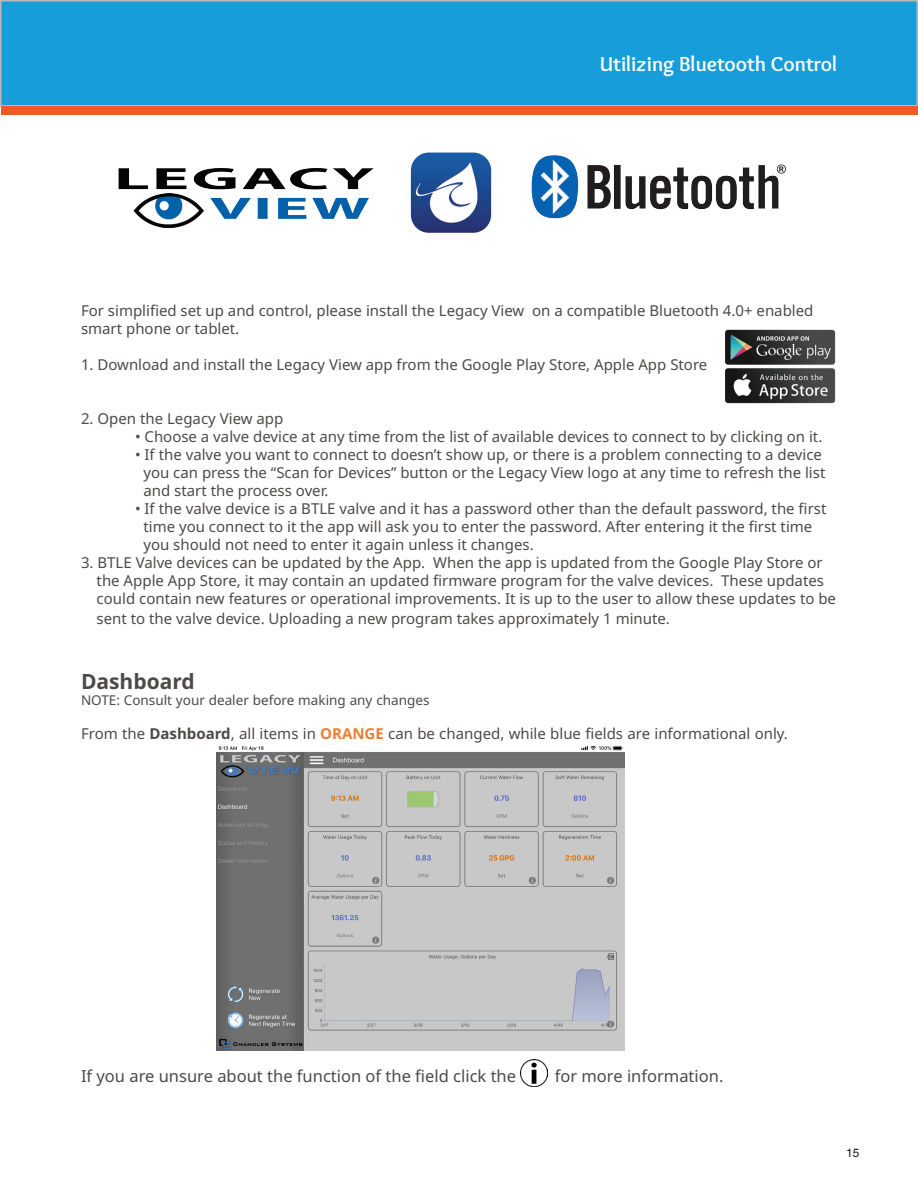
<style>
.page{position:relative;width:918px;height:1188px;background:#fff}
.page>*{position:absolute;margin:0;border:0;box-sizing:border-box;transform-origin:0 0}
.t1{font:700 21px "Overlock";color:#fffefb}
.t2{font:700 21px "Noto Sans";color:#4d4948}
.t3{font:16.5px "Noto Sans";color:#4d4948}
.t4{font:15px/18px "Noto Sans";color:#4d4948}
.t5{font:13.5px "Noto Sans";color:#4d4948}
.t6{font:12px "Helvetica";color:#231f20}
.s1{font-weight:700}
.s2{font-weight:700;color:#ed7d31}
</style>
<div class="page">
<div style="left:1px;top:1px;width:916px;height:105px;background:#179dd9"></div>
<div style="left:0;top:0;width:918px;height:106px;border:2px solid #b6b8b9"></div>
<div style="left:2px;top:106px;width:916px;height:9px;background:#f15927"></div>
<img style="left:118px;top:168px;width:255px;height:60px">
<img style="left:411px;top:153px;width:80px;height:80px">
<img style="left:531px;top:155px;width:255px;height:64px">
<img style="left:725px;top:329px;width:111px;height:75px">
<img style="left:216px;top:745px;width:408px;height:305px">
<img style="left:521px;top:1059px;width:27px;height:27px">
<p class="t1" style="left:600px;top:52px;width:239px">Utilizing Bluetooth Control</p>
<p class="t4" style="left:81px;top:302px;width:734px">For simplified set up and control, please install the Legacy View on a compatible Bluetooth 4.0+ enabled smart phone or tablet.</p>
<p class="t4" style="left:81px;top:356px;width:628px">1. Download and install the Legacy View app from the Google Play Store, Apple App Store</p>
<p class="t4" style="left:81px;top:410px;width:204px">2. Open the Legacy View app</p>
<p class="t4" style="left:135px;top:428px;width:689px">• Choose a valve device at any time from the list of available devices to connect to by clicking on it.</p>
<p class="t4" style="left:135px;top:446px;width:689px">• If the valve you want to connect to doesn’t show up, or there is a problem connecting to a device</p>
<p class="t4" style="left:143px;top:464px;width:684px">you can press the “Scan for Devices” button or the Legacy View logo at any time to refresh the list</p>
<p class="t4" style="left:143px;top:482px;width:187px">and start the process over.</p>
<p class="t4" style="left:135px;top:500px;width:693px">• If the valve device is a BTLE valve and it has a password other than the default password, the first</p>
<p class="t4" style="left:143px;top:518px;width:670px">time you connect to it the app will ask you to enter the password. After entering it the first time</p>
<p class="t4" style="left:143px;top:536px;width:392px">you should not need to enter it again unless it changes.</p>
<p class="t4" style="left:81px;top:554px;width:743px">3. BTLE Valve devices can be updated by the App. When the app is updated from the Google Play Store or</p>
<p class="t4" style="left:97px;top:572px;width:729px">the Apple App Store, it may contain an updated firmware program for the valve devices. These updates</p>
<p class="t4" style="left:97px;top:590px;width:741px">could contain new features or operational improvements. It is up to the user to allow these updates to be</p>
<p class="t4" style="left:97px;top:610px;width:575px">sent to the valve device. Uploading a new program takes approximately 1 minute.</p>
<p class="t2" style="left:81px;top:670px;width:115px">Dashboard</p>
<p class="t5" style="left:81px;top:693px;width:350px">NOTE: Consult your dealer before making any changes</p>
<p class="t4" style="left:81px;top:724px;width:708px">From the <span class="s1">Dashboard</span>, all items in <span class="s2">ORANGE</span> can be changed, while blue fields are informational only.</p>
<p class="t3" style="left:81px;top:1067px;width:437px">If you are unsure about the function of the field click the</p>
<p class="t3" style="left:555px;top:1067px;width:170px">for more information.</p>
<p class="t6" style="left:846px;top:1146px;width:15px">15</p>
</div>
